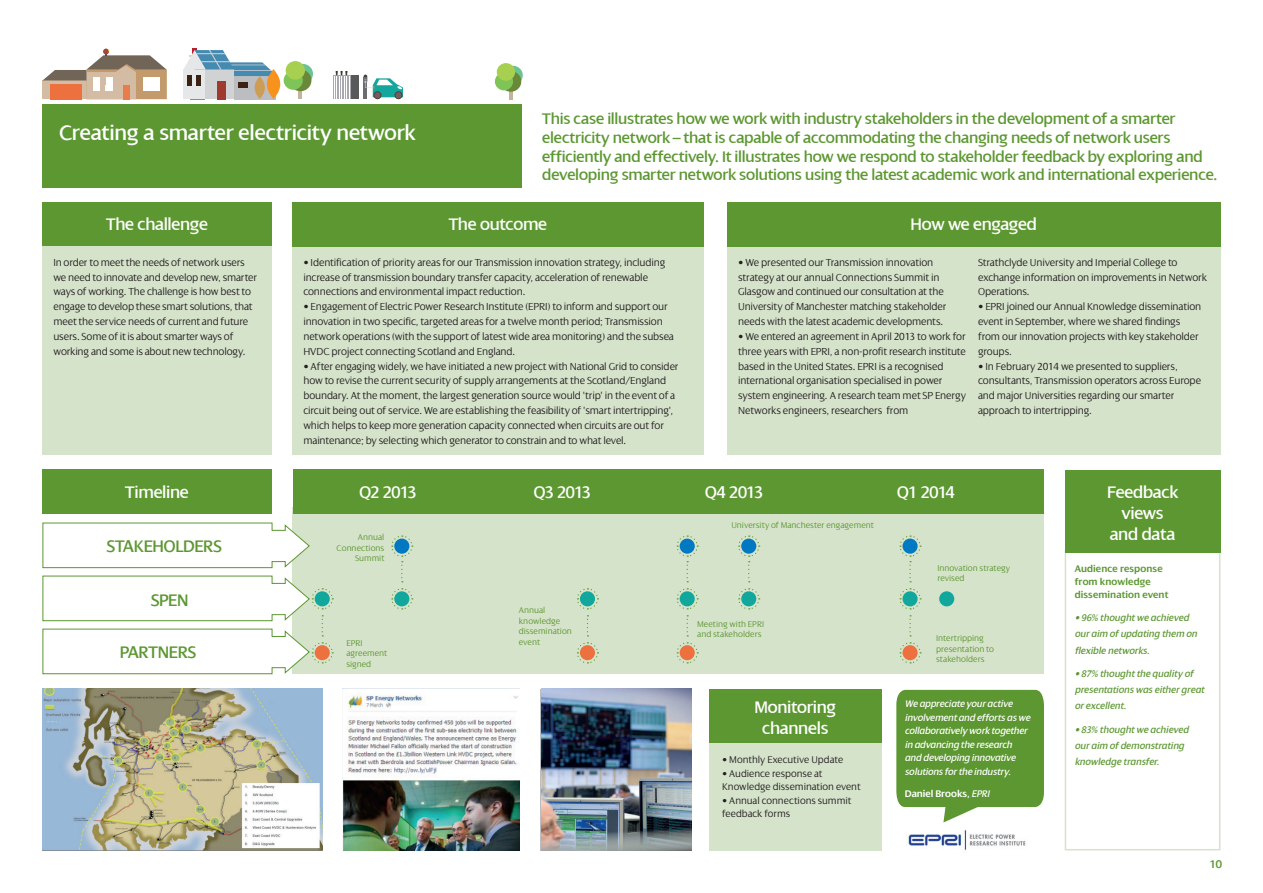
<style>
.page{position:relative;width:1263px;height:893px;background:#fff}
.page>*{position:absolute;margin:0;border:0;box-sizing:border-box;transform-origin:0 0}
.t1{font:22.5px "Dialog";letter-spacing:-.01em;color:#fff}
.t2{font:18px/21px "Dialog";letter-spacing:-.02em;color:#fff;text-align:center}
.t3{font:18px "Dialog";letter-spacing:-.015em;color:#5c9731}
.t4{font:16.5px/18.8px "Dialog";letter-spacing:-.015em;color:#5c9731}
.t5{font:600 12px "Dialog";color:#5c9731}
.t6{font:300 10.95px/14.9px "Dialog";letter-spacing:-.015em;color:#231f20}
.t7{font:300 10.5px/13.5px "Dialog";letter-spacing:-.005em;color:#231f20}
.t8{font:italic 10.35px/16px "Dialog";letter-spacing:.01em;color:#5c9731}
.t9{font:italic 10.35px/13.5px "Dialog";color:#fff}
.t10{font:600 10.35px/13.2px "Dialog";letter-spacing:.01em;color:#5c9731}
.t11{font:600 10.35px "Dialog";color:#fff}
.t12{font:300 9px/10.5px "Dialog";color:#5c9731}
.s1{font-weight:400;font-style:italic}
</style>
<div class="page">
<div style="left:292px;top:246px;width:411px;height:209px;background:#d6e3cb"></div>
<div style="left:727px;top:246px;width:493px;height:209px;background:#d6e3cb"></div>
<div style="left:43px;top:104px;width:478px;height:83px;background:#5c9731"></div>
<svg style="left:43px;top:49px;width:124px;height:50px"></svg>
<div style="left:374px;top:91px;width:7px;height:8px;background:#534440;border-radius:50%"></div>
<hr style="left:364px;top:78px;width:3px;height:21px;background:#6c6d70">
<svg style="left:364px;top:75px;width:39px;height:23px"></svg>
<div style="left:333px;top:75px;width:26px;height:24px;background:#a8a9ad"></div>
<div style="left:351px;top:75px;width:8px;height:24px;background:#57585a"></div>
<svg style="left:334px;top:71px;width:16px;height:27px"></svg>
<hr style="left:509px;top:81px;width:3px;height:18px;background:#c3b49b">
<svg style="left:503px;top:66px;width:20px;height:19px"></svg>
<div style="left:500px;top:71px;width:21px;height:21px;background:#698838;border-radius:50%"></div>
<div style="left:495px;top:73px;width:18px;height:17px;background:#7ec456;border-radius:50%"></div>
<div style="left:497px;top:63px;width:18px;height:18px;background:#a8d050;border-radius:50%"></div>
<hr style="left:298px;top:80px;width:4px;height:19px;background:#c3b49b">
<svg style="left:293px;top:64px;width:20px;height:20px"></svg>
<div style="left:289px;top:70px;width:22px;height:21px;background:#698838;border-radius:50%"></div>
<div style="left:284px;top:71px;width:19px;height:19px;background:#7ec456;border-radius:50%"></div>
<div style="left:286px;top:61px;width:19px;height:19px;background:#a8d050;border-radius:50%"></div>
<hr style="left:192px;top:49px;width:4px;height:13px;background:#be1d2c">
<div style="left:183px;top:69px;width:51px;height:30px;background:#e6e7e9"></div>
<hr style="left:187px;top:76px;width:4px;height:10px;background:#3a2111">
<hr style="left:196px;top:76px;width:4px;height:10px;background:#3a2111">
<div style="left:234px;top:76px;width:42px;height:23px;background:#bcbdc0"></div>
<svg style="left:255px;top:76px;width:10px;height:23px"></svg>
<div style="left:206px;top:69px;width:28px;height:30px;background:#d1d2d4"></div>
<svg style="left:267px;top:69px;width:13px;height:30px"></svg>
<div style="left:217px;top:81px;width:9px;height:18px;background:#a0392e"></div>
<svg style="left:184px;top:50px;width:93px;height:26px"></svg>
<div style="left:239px;top:82px;width:9px;height:6px;background:#3a2111"></div>
<div style="left:43px;top:202px;width:229px;height:44px;background:#5c9731"></div>
<div style="left:709px;top:742px;width:172px;height:108px;background:#d6e3cb"></div>
<div style="left:709px;top:689px;width:172px;height:53px;background:#5c9731"></div>
<div style="left:292px;top:202px;width:411px;height:44px;background:#5c9731"></div>
<img style="left:343px;top:695px;width:177px;height:155px">
<img style="left:43px;top:689px;width:279px;height:161px">
<img style="left:541px;top:689px;width:150px;height:161px">
<div style="left:43px;top:246px;width:229px;height:209px;background:#d6e3cb"></div>
<div style="left:43px;top:470px;width:229px;height:44px;background:#5c9731"></div>
<div style="left:292px;top:507px;width:752px;height:167px;background:#d6e3cb"></div>
<div style="left:293px;top:470px;width:751px;height:44px;background:#5c9731"></div>
<div style="left:939px;top:591px;width:15px;height:15px;background:#12a79d;border-radius:50%"></div>
<svg style="left:42px;top:522px;width:268px;height:46px"></svg>
<svg style="left:577px;top:642px;width:22px;height:22px"></svg>
<svg style="left:676px;top:642px;width:22px;height:22px"></svg>
<svg style="left:899px;top:642px;width:22px;height:22px"></svg>
<svg style="left:391px;top:588px;width:22px;height:22px"></svg>
<svg style="left:738px;top:588px;width:22px;height:22px"></svg>
<svg style="left:42px;top:575px;width:291px;height:99px"></svg>
<svg style="left:577px;top:588px;width:22px;height:48px"></svg>
<svg style="left:676px;top:588px;width:22px;height:48px"></svg>
<svg style="left:899px;top:588px;width:22px;height:48px"></svg>
<svg style="left:676px;top:535px;width:22px;height:47px"></svg>
<svg style="left:899px;top:535px;width:22px;height:47px"></svg>
<svg style="left:391px;top:535px;width:22px;height:47px"></svg>
<svg style="left:738px;top:535px;width:22px;height:47px"></svg>
<div style="left:727px;top:202px;width:493px;height:44px;background:#5c9731"></div>
<div style="left:1065px;top:549px;width:155px;height:301px;border:2px solid #d6e3cb"></div>
<div style="left:1065px;top:470px;width:155px;height:83px;background:#5c9731"></div>
<img style="left:907px;top:830px;width:119px;height:21px">
<svg style="left:896px;top:690px;width:148px;height:132px;background:#6ea248"></svg>
<h1 class="t1" style="left:60px;top:121px;width:357px">Creating a smarter electricity network</h1>
<h2 class="t2" style="left:106px;top:214px;width:104px">The challenge</h2>
<p class="t4" style="left:542px;top:110px;width:677px">This case illustrates how we work with industry stakeholders in the development of a smarter electricity network – that is capable of accommodating the changing needs of network users efficiently and effectively. It illustrates how we respond to stakeholder feedback by exploring and developing smarter network solutions using the latest academic work and international experience.</p>
<h2 class="t2" style="left:449px;top:214px;width:100px">The outcome</h2>
<h2 class="t2" style="left:910px;top:214px;width:128px">How we engaged</h2>
<p class="t6" style="left:53px;top:255px;width:205px">In order to meet the needs of network users we need to innovate and develop new, smarter ways of working. The challenge is how best to engage to develop these smart solutions, that meet the service needs of current and future users. Some of it is about smarter ways of working and some is about new technology.</p>
<p class="t6" style="left:303px;top:255px;width:364px">• Identification of priority areas for our Transmission innovation strategy, including increase of transmission boundary transfer capacity, acceleration of renewable connections and environmental impact reduction.</p>
<p class="t6" style="left:303px;top:299px;width:372px">• Engagement of Electric Power Research Institute (EPRI) to inform and support our innovation in two specific, targeted areas for a twelve month period; Transmission network operations (with the support of latest wide area monitoring) and the subsea HVDC project connecting Scotland and England.</p>
<p class="t6" style="left:303px;top:359px;width:377px">• After engaging widely, we have initiated a new project with National Grid to consider how to revise the current security of supply arrangements at the Scotland/England boundary. At the moment, the largest generation source would 'trip' in the event of a circuit being out of service. We are establishing the feasibility of 'smart intertripping', which helps to keep more generation capacity connected when circuits are out for maintenance; by selecting which generator to constrain and to what level.</p>
<p class="t6" style="left:738px;top:255px;width:210px">• We presented our Transmission innovation strategy at our annual Connections Summit in Glasgow and continued our consultation at the University of Manchester matching stakeholder needs with the latest academic developments.</p>
<p class="t6" style="left:738px;top:329px;width:229px">• We entered an agreement in April 2013 to work for three years with EPRI, a non-profit research institute based in the United States. EPRI is a recognised international organisation specialised in power system engineering. A research team met SP Energy Networks engineers, researchers from</p>
<p class="t6" style="left:978px;top:255px;width:230px">Strathclyde University and Imperial College to exchange information on improvements in Network<br>Operations.</p>
<p class="t6" style="left:978px;top:299px;width:225px">• EPRI joined our Annual Knowledge dissemination event in September, where we shared findings from our innovation projects with key stakeholder groups.</p>
<p class="t6" style="left:978px;top:359px;width:225px">• In February 2014 we presented to suppliers, consultants, Transmission operators across Europe and major Universities regarding our smarter approach to intertripping.</p>
<h2 class="t2" style="left:125px;top:482px;width:65px">Timeline</h2>
<h2 class="t2" style="left:359px;top:482px;width:59px">Q2 2013</h2>
<h2 class="t2" style="left:534px;top:482px;width:59px">Q3 2013</h2>
<h2 class="t2" style="left:705px;top:482px;width:59px">Q4 2013</h2>
<h2 class="t2" style="left:897px;top:482px;width:59px">Q1 2014</h2>
<h2 class="t3" style="left:107px;top:536px;width:117px">STAKEHOLDERS</h2>
<p class="t12" style="left:336px;top:532px;width:49px;text-align:right">Annual<br>Connections<br>Summit</p>
<p class="t12" style="left:731px;top:520px;width:144px">University of Manchester engagement</p>
<h2 class="t2" style="left:1107px;top:482px;width:72px">Feedback views and data</h2>
<h2 class="t3" style="left:151px;top:591px;width:39px">SPEN</h2>
<h2 class="t3" style="left:120px;top:642px;width:78px">PARTNERS</h2>
<p class="t12" style="left:346px;top:638px;width:42px">EPRI agreement signed</p>
<p class="t12" style="left:519px;top:605px;width:55px">Annual knowledge dissemination event</p>
<p class="t12" style="left:697px;top:619px;width:69px">Meeting with EPRI and stakeholders</p>
<h2 class="t2" style="left:754px;top:697px;width:83px">Monitoring channels</h2>
<p class="t7" style="left:722px;top:753px;width:123px">• Monthly Executive Update</p>
<p class="t7" style="left:722px;top:766px;width:140px">• Audience response at<br>Knowledge dissemination event</p>
<p class="t7" style="left:722px;top:793px;width:131px">• Annual connections summit feedback forms</p>
<p class="t12" style="left:937px;top:563px;width:74px">Innovation strategy revised</p>
<p class="t12" style="left:936px;top:633px;width:60px">Intertripping presentation to stakeholders</p>
<p class="t9" style="left:905px;top:697px;width:127px">We appreciate your active involvement and efforts as we collaboratively work together in advancing the research and developing innovative solutions for the industry.</p>
<p class="t11" style="left:905px;top:788px;width:86px">Daniel Brooks, <span class="s1">EPRI</span></p>
<p class="t10" style="left:1075px;top:562px;width:95px">Audience response from knowledge dissemination event</p>
<p class="t8" style="left:1075px;top:610px;width:124px">• 96% thought we achieved our aim of updating them on flexible networks.</p>
<p class="t8" style="left:1075px;top:666px;width:131px">• 87% thought the quality of presentations was either great or excellent.</p>
<p class="t8" style="left:1075px;top:721px;width:115px">• 83% thought we achieved our aim of demonstrating knowledge transfer.</p>
<p class="t5" style="left:1210px;top:858px;width:13px">10</p>
</div>
